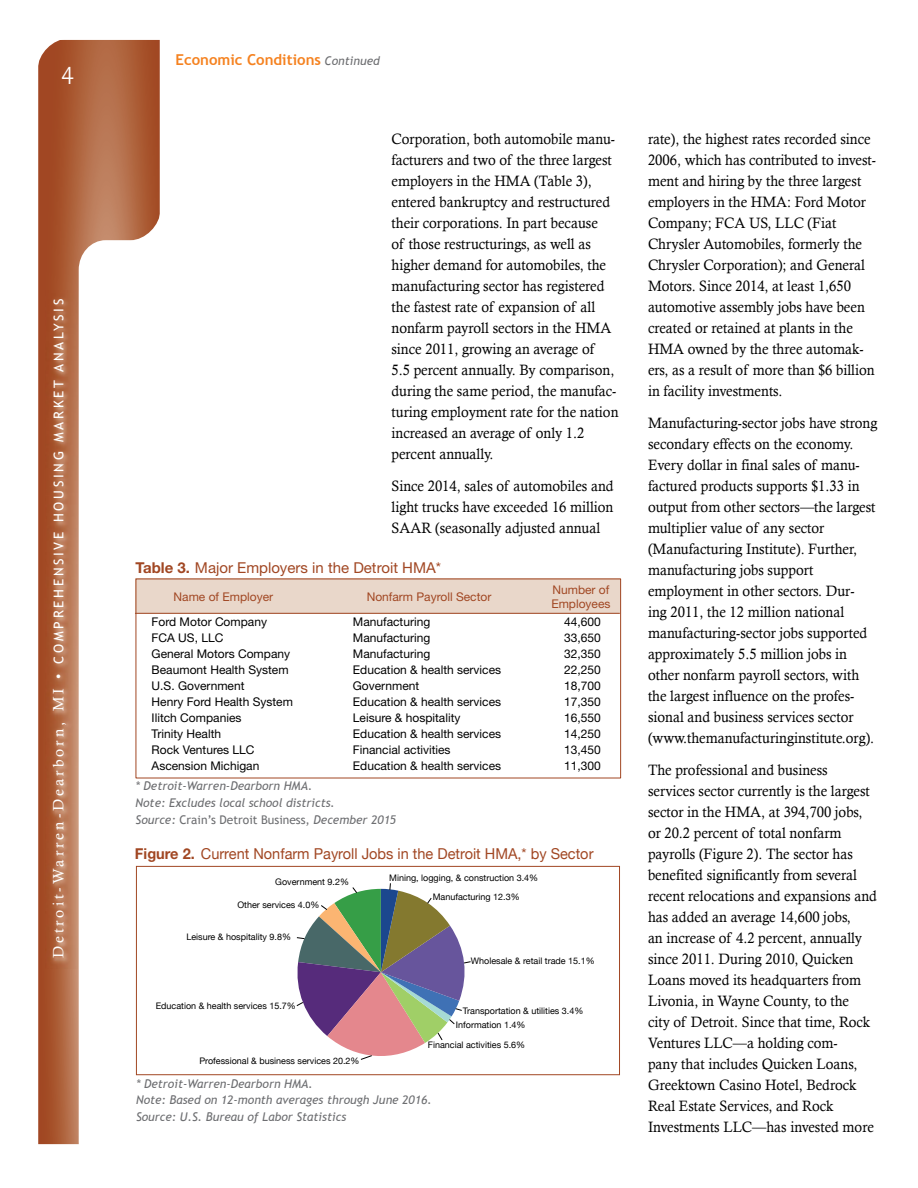
<style>
.page{position:relative;width:918px;height:1188px;background:#fff}
.page>*{position:absolute;margin:0;border:0;box-sizing:border-box;transform-origin:0 0}
.t1{font:300 27px "Rotis Sans Serif";color:#fff}
.body_text{font:15px/21px "Calisto";color:#000;scale:.95 1}
.t2{font:15px "Helvetica Neue";color:#a14723}
.t3{font:15px "Helvetica Neue";color:#a14723}
.t4{font:700 15px "Trebuchet MS";color:#f58220}
.t5{font:13.5px "Trebuchet MS";letter-spacing:.2em;color:#fff}
.level2{font:12px "Helvetica Neue";color:#000}
.t6{font:italic 12px "Trebuchet MS";color:#6d6e71}
.t7{font:12px/13.5px "Helvetica Neue";color:#a14723}
.t8{font:12px "Trebuchet MS";color:#6d6e71}
.t9{font:9px "Helvetica Neue";color:#000}
.s1{font-family:"Calisto";font-size:15px}
.s2{font-weight:400;font-style:italic;font-size:12px;color:#6d6e71}
.s3{font-weight:700}
.s4{font-style:italic}
</style>
<div class="page">
<svg style="left:38px;top:40px;width:122px;height:1104px;background:#ad603c"></svg>
<svg style="left:79px;top:240px;width:106px;height:904px"></svg>
<svg style="left:38px;top:39px;width:30px;height:30px"></svg>
<svg style="left:130px;top:210px;width:36px;height:36px"></svg>
<img style="left:46px;top:290px;width:31px;height:678px">
<div style="left:136px;top:579px;width:485px;height:35px;background:#e9d7ca"></div>
<hr style="left:135px;top:613px;width:484px;height:1px;background:#a14723">
<div style="left:136px;top:866px;width:484px;height:209px;border:1px solid #a14723"></div>
<svg style="left:296px;top:883px;width:175px;height:177px"></svg>
<h1 class="t1" style="left:61px;top:60px;width:14px">4</h1>
<p class="t5" style="left:51px;top:958px;width:661px;rotate:-90deg"><span class="s1">Detroit-Warren-Dearborn, MI •</span> COMPREHENSIVE HOUSING MARKET ANALYSIS</p>
<p class="t4" style="left:176px;top:50px;width:206px">Economic Conditions <span class="s2">Continued</span></p>
<p class="body_text" style="left:392px;top:128px;width:241px">Corporation, both automobile manu&shy;facturers and two of the three largest employers in the HMA (Table 3), entered bankruptcy and restructured their corporations. In part because<br>of those restructurings, as well as higher demand for automobiles, the manufacturing sector has registered the fastest rate of expansion of all nonfarm payroll sectors in the HMA since 2011, growing an average of<br>5.5 percent annually. By comparison, during the same period, the manufac&shy;turing employment rate for the nation increased an average of only 1.2 percent annually.</p>
<p class="body_text" style="left:392px;top:475px;width:235px;text-align:justify">Since 2014, sales of automobiles and light trucks have exceeded 16 million SAAR (seasonally adjusted annual</p>
<p class="t3" style="left:136px;top:559px;width:307px"><span class="s3">Table 3.</span> Major Employers in the Detroit HMA*</p>
<p class="t7" style="left:174px;top:590px;width:101px">Name of Employer</p>
<p class="t7" style="left:367px;top:590px;width:126px">Nonfarm Payroll Sector</p>
<p class="t7" style="left:551px;top:583px;width:61px">Number of<br>Employees</p>
<p class="level2" style="left:152px;top:614px;width:117px">Ford Motor Company</p>
<p class="level2" style="left:353px;top:614px;width:79px">Manufacturing</p>
<p class="level2" style="left:564px;top:614px;width:38px">44,600</p>
<p class="level2" style="left:152px;top:630px;width:73px">FCA US, LLC</p>
<p class="level2" style="left:353px;top:630px;width:79px">Manufacturing</p>
<p class="level2" style="left:564px;top:630px;width:38px">33,650</p>
<p class="level2" style="left:152px;top:646px;width:140px">General Motors Company</p>
<p class="level2" style="left:353px;top:646px;width:79px">Manufacturing</p>
<p class="level2" style="left:564px;top:646px;width:38px">32,350</p>
<p class="level2" style="left:152px;top:662px;width:138px">Beaumont Health System</p>
<p class="level2" style="left:353px;top:662px;width:150px">Education &amp; health services</p>
<p class="level2" style="left:564px;top:662px;width:38px">22,250</p>
<p class="level2" style="left:152px;top:678px;width:94px">U.S. Government</p>
<p class="level2" style="left:353px;top:678px;width:68px">Government</p>
<p class="level2" style="left:564px;top:678px;width:38px">18,700</p>
<p class="level2" style="left:152px;top:694px;width:143px">Henry Ford Health System</p>
<p class="level2" style="left:353px;top:694px;width:150px">Education &amp; health services</p>
<p class="level2" style="left:564px;top:694px;width:38px">17,350</p>
<p class="level2" style="left:152px;top:710px;width:91px">Ilitch Companies</p>
<p class="level2" style="left:353px;top:710px;width:109px">Leisure &amp; hospitality</p>
<p class="level2" style="left:564px;top:710px;width:38px">16,550</p>
<p class="level2" style="left:152px;top:726px;width:71px">Trinity Health</p>
<p class="level2" style="left:353px;top:726px;width:150px">Education &amp; health services</p>
<p class="level2" style="left:564px;top:726px;width:38px">14,250</p>
<p class="level2" style="left:152px;top:742px;width:104px">Rock Ventures LLC</p>
<p class="level2" style="left:353px;top:742px;width:99px">Financial activities</p>
<p class="level2" style="left:564px;top:742px;width:38px">13,450</p>
<p class="level2" style="left:152px;top:758px;width:109px">Ascension Michigan</p>
<p class="level2" style="left:353px;top:758px;width:150px">Education &amp; health services</p>
<p class="level2" style="left:564px;top:758px;width:38px">11,300</p>
<p class="t6" style="left:136px;top:779px;width:178px">* Detroit-Warren-Dearborn HMA.</p>
<p class="t6" style="left:136px;top:796px;width:201px">Note: Excludes local school districts.</p>
<p class="t8" style="left:136px;top:813px;width:262px"><span class="s4">Source:</span> Crain’s Detroit Business, <span class="s4">December 2015</span></p>
<p class="t2" style="left:135px;top:845px;width:460px"><span class="s3">Figure 2.</span> Current Nonfarm Payroll Jobs in the Detroit HMA,* by Sector</p>
<p class="t9" style="left:275px;top:876px;width:75px">Government 9.2%</p>
<p class="t9" style="left:237px;top:900px;width:84px">Other services 4.0%</p>
<p class="t9" style="left:186px;top:932px;width:106px">Leisure &amp; hospitality 9.8%</p>
<p class="t9" style="left:156px;top:1001px;width:142px">Education &amp; health services 15.7%</p>
<p class="t9" style="left:199px;top:1055px;width:162px">Professional &amp; business services 20.2%</p>
<p class="t9" style="left:389px;top:873px;width:151px">Mining, logging, &amp; construction 3.4%</p>
<p class="t9" style="left:433px;top:891px;width:89px">Manufacturing 12.3%</p>
<p class="t9" style="left:471px;top:956px;width:125px">Wholesale &amp; retail trade 15.1%</p>
<p class="t9" style="left:463px;top:1005px;width:122px">Transportation &amp; utilities 3.4%</p>
<p class="t9" style="left:428px;top:1040px;width:99px">Financial activities 5.6%</p>
<p class="t9" style="left:456px;top:1019px;width:71px">Information 1.4%</p>
<p class="t6" style="left:136px;top:1076px;width:178px">* Detroit-Warren-Dearborn HMA.</p>
<p class="t6" style="left:136px;top:1093px;width:297px">Note: Based on 12-month averages through June 2016.</p>
<p class="t6" style="left:136px;top:1110px;width:212px">Source: U.S. Bureau of Labor Statistics</p>
<p class="body_text" style="left:648px;top:128px;width:242px">rate), the highest rates recorded since 2006, which has contributed to invest&shy;ment and hiring by the three largest employers in the HMA: Ford Motor Company; FCA US, LLC (Fiat Chrysler Automobiles, formerly the Chrysler Corporation); and General Motors. Since 2014, at least 1,650 automotive assembly jobs have been created or retained at plants in the HMA owned by the three automak&shy;ers, as a result of more than $6 billion in facility investments.</p>
<p class="body_text" style="left:648px;top:412px;width:243px">Manufacturing-sector jobs have strong secondary effects on the economy.<br>Every dollar in final sales of manu&shy;factured products supports $1.33 in output from other sectors—the largest multiplier value of any sector (Manufacturing Institute). Further, manufacturing jobs support employment in other sectors. Dur-<br>ing 2011, the 12 million national manufacturing-sector jobs supported approximately 5.5 million jobs in other nonfarm payroll sectors, with the largest influence on the profes&shy;sional and business services sector (www.themanufacturinginstitute.org).</p>
<p class="body_text" style="left:648px;top:759px;width:243px">The professional and business services sector currently is the largest sector in the HMA, at 394,700 jobs, or 20.2 percent of total nonfarm payrolls (Figure 2). The sector has benefited significantly from several recent relocations and expansions and has added an average 14,600 jobs,<br>an increase of 4.2 percent, annually since 2011. During 2010, Quicken Loans moved its headquarters from Livonia, in Wayne County, to the<br>city of Detroit. Since that time, Rock Ventures LLC—a holding com-<br>pany that includes Quicken Loans, Greektown Casino Hotel, Bedrock Real Estate Services, and Rock Investments LLC—has invested more</p>
</div>
